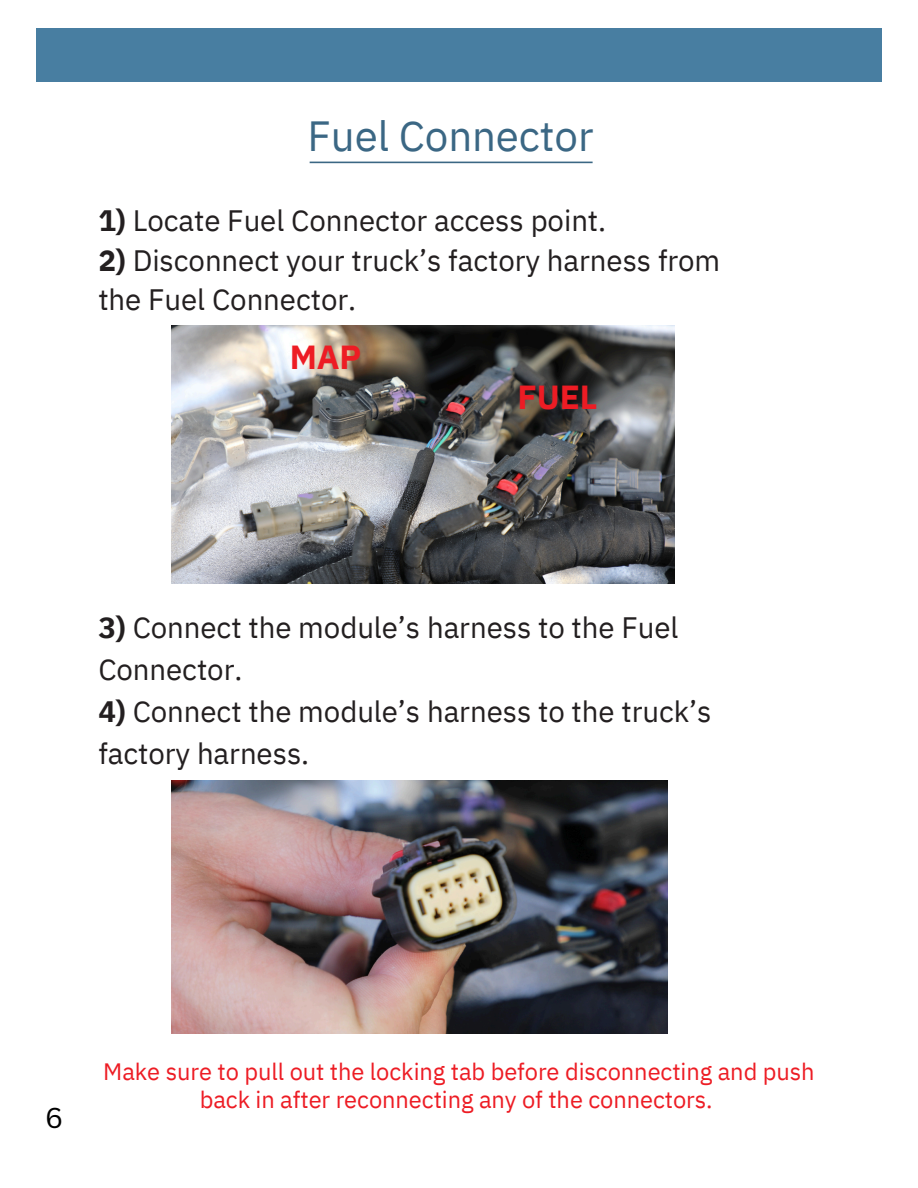
<style>
.page{position:relative;width:918px;height:1188px;background:#fff}
.page>*{position:absolute;margin:0;border:0;box-sizing:border-box;transform-origin:0 0}
.t1{font:42px "IBM Plex Sans";letter-spacing:-.005em;color:#3b6784}
.t2{font:700 33.3px "IBM Plex Sans";letter-spacing:-.005em;color:#ed1c24}
.t3{font:29.4px/42px "IBM Plex Sans";letter-spacing:-.005em;color:#231f20}
.t4{font:27.9px "Canva Sans";color:#000}
.t5{font:23.7px/27.6px "IBM Plex Sans";letter-spacing:-.005em;color:#ed1c24;text-align:center}
.s1{font-weight:700}
</style>
<div class="page">
<img style="left:172px;top:780px;width:495px;height:254px">
<img style="left:172px;top:326px;width:503px;height:257px">
<hr style="left:310px;top:162px;width:283px;height:1px;background:#3b6784">
<div style="left:36px;top:29px;width:846px;height:53px;background:#487ea1"></div>
<h3 class="t1" style="left:308px;top:108px;width:288px">Fuel Connector</h3>
<h1 class="t3" style="left:98px;top:199px;width:509px"><span class="s1">1)</span> Locate Fuel Connector access point.</h1>
<h1 class="t3" style="left:98px;top:240px;width:623px;line-height:39.9px"><span class="s1">2)</span> Disconnect your truck’s factory harness from the Fuel Connector.</h1>
<h3 class="t2" style="left:290px;top:334px;width:73px">MAP</h3>
<p class="t2" style="left:517px;top:375px;width:82px">FUEL</p>
<h2 class="t3" style="left:98px;top:606px;width:582px"><span class="s1">3)</span> Connect the module’s harness to the Fuel<br>Connector.</h2>
<h2 class="t3" style="left:98px;top:690px;width:615px"><span class="s1">4)</span> Connect the module’s harness to the truck’s factory harness.</h2>
<p class="t4" style="left:45px;top:1098px;width:19px">6</p>
<h2 class="t5" style="left:103px;top:1058px;width:713px">Make sure to pull out the locking tab before disconnecting and push back in after reconnecting any of the connectors.</h2>
</div>
